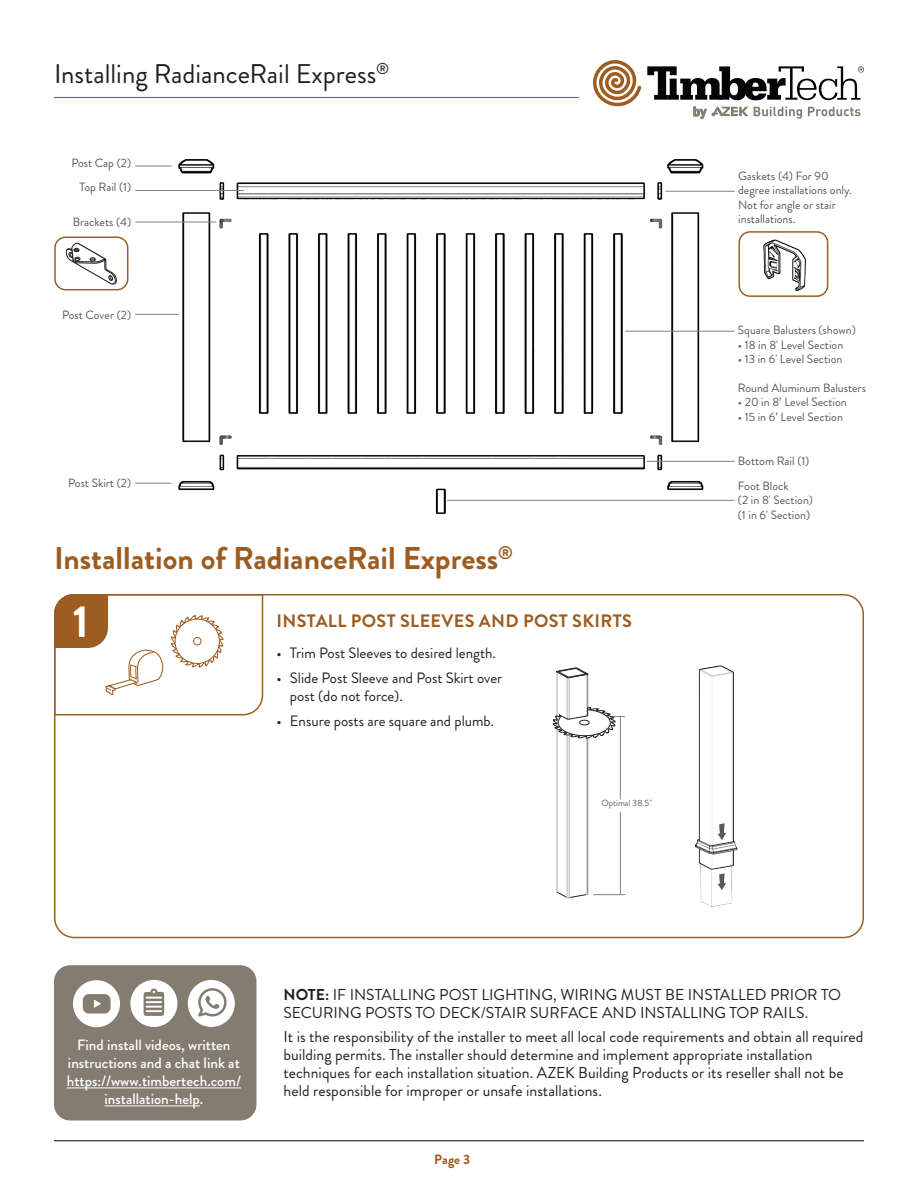
<style>
.page{position:relative;width:918px;height:1188px;background:#fff}
.page>*{position:absolute;margin:0;border:0;box-sizing:border-box;transform-origin:0 0}
.t1{font:700 45px "Brandon Grotesque";color:#fff}
.t2{font:700 31.5px "Brandon Grotesque";color:#9e5d20}
.t3{font:27px "Brandon Grotesque";color:#231f20}
.t4{font:700 18px "Brandon Grotesque";letter-spacing:.02em;color:#9e5d20}
.t5{font:15.75px/18px "Brandon Grotesque";color:#231f20}
.t6{font:15px/18px "Brandon Grotesque";color:#231f20}
.t7{font:500 15px/18px "Brandon Grotesque";color:#fff;text-align:center}
.t8{font:700 13.5px "Brandon Grotesque";color:#9e5d20}
.t9{font:12px/14.4px "Brandon Grotesque";color:#57585a}
.t10{font:9px "Brandon Grotesque";color:#57585a}
.s1{font-weight:700}
</style>
<div class="page">
<hr style="left:54px;top:1140px;width:810px;height:1px;background:#231f20">
<hr style="left:54px;top:97px;width:525px;height:1px;background:#9e5d20">
<svg style="left:754px;top:107px;width:48px;height:12px"></svg>
<svg style="left:808px;top:107px;width:52px;height:9px"></svg>
<svg style="left:693px;top:107px;width:55px;height:12px"></svg>
<svg style="left:593px;top:60px;width:48px;height:47px"></svg>
<svg style="left:647px;top:66px;width:217px;height:34px"></svg>
<div style="left:54px;top:594px;width:810px;height:344px;border:2px solid #9e5d20;border-radius:20px"></div>
<img style="left:165px;top:159px;width:553px;height:356px">
<hr style="left:135px;top:314px;width:44px;height:1px;background:#808285">
<hr style="left:135px;top:483px;width:37px;height:1px;background:#808285">
<hr style="left:447px;top:500px;width:288px;height:1px;background:#808285">
<hr style="left:647px;top:461px;width:88px;height:1px;background:#808285">
<hr style="left:625px;top:331px;width:109px;height:1px;background:#808285">
<hr style="left:135px;top:222px;width:81px;height:1px;background:#808285">
<hr style="left:135px;top:190px;width:109px;height:1px;background:#808285">
<hr style="left:665px;top:191px;width:70px;height:1px;background:#808285">
<hr style="left:135px;top:166px;width:37px;height:1px;background:#808285">
<svg style="left:66px;top:243px;width:51px;height:41px"></svg>
<div style="left:54px;top:236px;width:74px;height:54px;border:2px solid #9e5d20;border-radius:11px"></div>
<img style="left:763px;top:239px;width:43px;height:52px">
<div style="left:738px;top:231px;width:90px;height:66px;border:2px solid #9e5d20;border-radius:11px"></div>
<hr style="left:593px;top:894px;width:32px;height:1px;background:#808285">
<hr style="left:593px;top:716px;width:32px;height:1px;background:#808285">
<hr style="left:620px;top:812px;width:1px;height:82px;background:#808285">
<hr style="left:620px;top:717px;width:1px;height:82px;background:#808285">
<svg style="left:553px;top:667px;width:63px;height:232px"></svg>
<img style="left:695px;top:665px;width:43px;height:242px">
<svg style="left:718px;top:823px;width:8px;height:17px"></svg>
<svg style="left:718px;top:873px;width:8px;height:17px"></svg>
<svg style="left:54px;top:594px;width:210px;height:122px"></svg>
<div style="left:54px;top:965px;width:202px;height:155px;background:#847c71;border-radius:16px"></div>
<hr style="left:67px;top:1088px;width:174px;height:1px;background:#fff">
<hr style="left:105px;top:1106px;width:95px;height:1px;background:#fff">
<svg style="left:188px;top:980px;width:47px;height:47px"></svg>
<svg style="left:73px;top:980px;width:47px;height:47px"></svg>
<svg style="left:130px;top:980px;width:47px;height:47px"></svg>
<h3 class="t3" style="left:54px;top:55px;width:337px">Installing RadianceRail Express<sup>®</sup></h3>
<p class="t9" style="left:71px;top:151px;width:61px;line-height:24.2px;text-align:right">Post Cap (2)<br>Top Rail (1)</p>
<p class="t9" style="left:73px;top:215px;width:60px">Brackets (4)</p>
<p class="t9" style="left:62px;top:307px;width:71px">Post Cover (2)</p>
<p class="t9" style="left:738px;top:169px;width:116px">Gaskets (4) For 90 degree installations only.<br>Not for angle or stair installations.</p>
<p class="t9" style="left:738px;top:323px;width:119px">Square Balusters (shown)</p>
<p class="t9" style="left:738px;top:338px;width:107px">• 18 in 8' Level Section</p>
<p class="t9" style="left:738px;top:352px;width:106px">• 13 in 6' Level Section</p>
<p class="t9" style="left:738px;top:381px;width:130px">Round Aluminum Balusters</p>
<p class="t9" style="left:738px;top:395px;width:111px">• 20 in 8’ Level Section</p>
<p class="t9" style="left:738px;top:410px;width:107px">• 15 in 6’ Level Section</p>
<p class="t9" style="left:738px;top:454px;width:73px">Bottom Rail (1)</p>
<p class="t9" style="left:68px;top:476px;width:64px">Post Skirt (2)</p>
<p class="t9" style="left:738px;top:479px;width:77px">Foot Block<br>(2 in 8' Section) (1 in 6' Section)</p>
<h2 class="t2" style="left:54px;top:536px;width:461px">Installation of RadianceRail Express<sup>®</sup></h2>
<h1 class="t1" style="left:73px;top:590px;width:18px">1</h1>
<p class="t4" style="left:277px;top:608px;width:357px">INSTALL POST SLEEVES AND POST SKIRTS</p>
<p class="t6" style="left:276px;top:644px;width:221px">• Trim Post Sleeves to desired length.</p>
<p class="t6" style="left:290px;top:669px;width:214px;text-indent:-14px">• Slide Post Sleeve and Post Skirt over post (do not force).</p>
<p class="t6" style="left:276px;top:712px;width:219px">• Ensure posts are square and plumb.</p>
<p class="t10" style="left:601px;top:797px;width:52px">Optimal 38.5"</p>
<p class="t7" style="left:67px;top:1037px;width:176px">Find install videos, written instructions and a chat link at https://www.timbertech.com/ installation-help.</p>
<p class="t5" style="left:283px;top:985px;width:559px"><span class="s1">NOTE:</span> IF INSTALLING POST LIGHTING, WIRING MUST BE INSTALLED PRIOR TO<br>SECURING POSTS TO DECK/STAIR SURFACE AND INSTALLING TOP RAILS.</p>
<p class="t5" style="left:283px;top:1028px;width:582px">It is the responsibility of the installer to meet all local code requirements and obtain all required building permits. The installer should determine and implement appropriate installation techniques for each installation situation. AZEK Building Products or its reseller shall not be held responsible for improper or unsafe installations.</p>
<p class="t8" style="left:434px;top:1150px;width:38px">Page 3</p>
</div>
